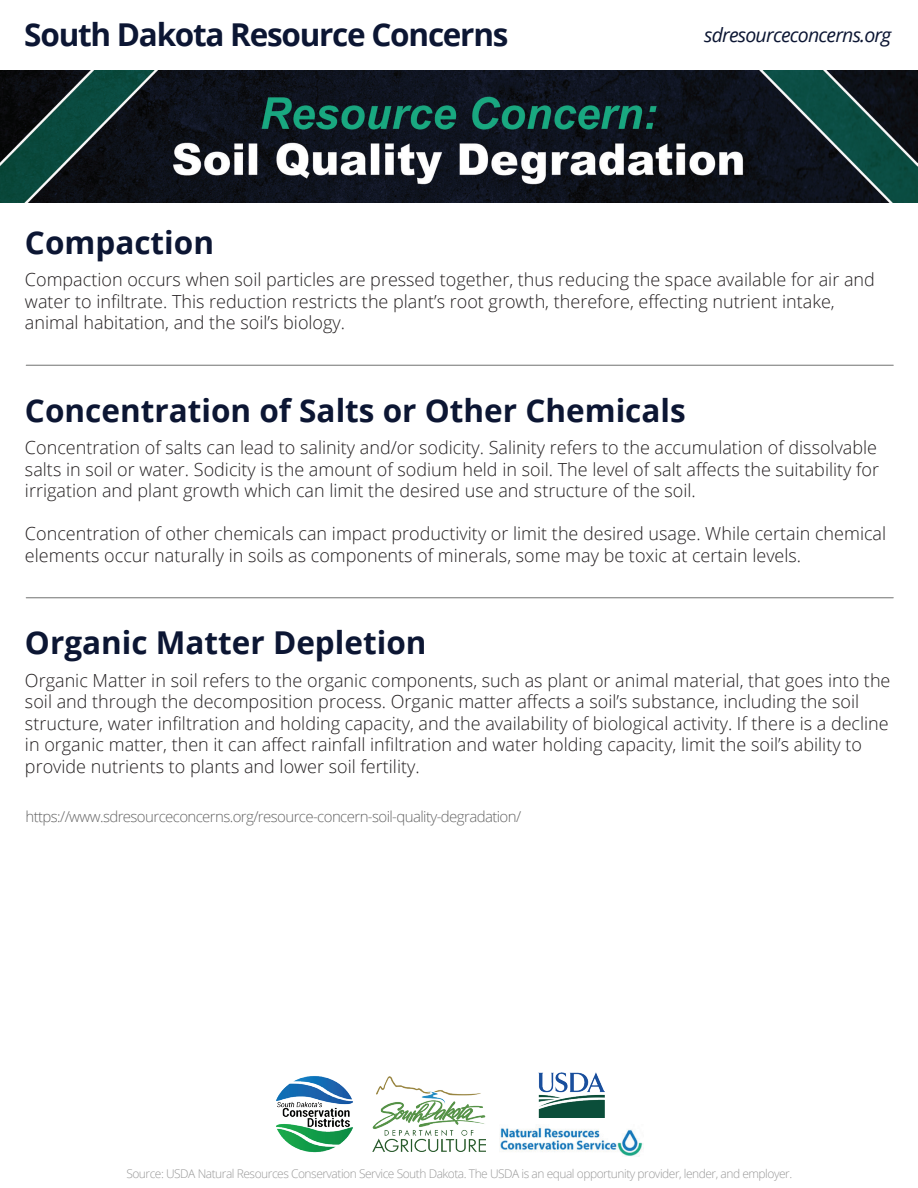
<style>
.page{position:relative;width:918px;height:1188px;background:#fff}
.page>*{position:absolute;margin:0;border:0;box-sizing:border-box;transform-origin:0 0}
.t1{font:700 31.5px "Open Sans";color:#0c1633}
.t2{font:700 31.5px "Open Sans";letter-spacing:-.04em;color:#0c1633}
.t3{font:italic 19.5px "Open Sans";letter-spacing:-.04em;color:#0c1633}
.t4{font:300 18px/21.6px "Open Sans";color:#231f20}
.t5{font:300 15px "Open Sans";letter-spacing:-.04em;color:#666}
.t6{font:300 12px "Open Sans";letter-spacing:-.04em;color:#999}
</style>
<div class="page">
<img style="left:0;top:71px;width:918px;height:131px">
<hr style="left:26px;top:365px;width:867px;height:1px;background:#808180">
<hr style="left:26px;top:597px;width:867px;height:1px;background:#808180">
<img style="left:372px;top:1077px;width:114px;height:75px">
<img style="left:500px;top:1127px;width:143px;height:29px">
<img style="left:539px;top:1072px;width:66px;height:45px">
<img style="left:276px;top:1076px;width:77px;height:77px">
<h1 class="t2" style="left:24px;top:12px;width:486px">South Dakota Resource Concerns</h1>
<p class="t3" style="left:704px;top:21px;width:189px">sdresourceconcerns.org</p>
<h1 class="t1" style="left:25px;top:220px;width:191px">Compaction</h1>
<p class="t4" style="left:25px;top:268px;width:851px">Compaction occurs when soil particles are pressed together, thus reducing the space available for air and water to infiltrate. This reduction restricts the plant’s root growth, therefore, effecting nutrient intake, animal habitation, and the soil’s biology.</p>
<h1 class="t1" style="left:25px;top:388px;width:662px">Concentration of Salts or Other Chemicals</h1>
<p class="t4" style="left:25px;top:436px;width:856px;text-align:justify">Concentration of salts can lead to salinity and/or sodicity. Salinity refers to the accumulation of dissolvable salts in soil or water. Sodicity is the amount of sodium held in soil. The level of salt affects the suitability for irrigation and plant growth which can limit the desired use and structure of the soil.</p>
<p class="t4" style="left:25px;top:523px;width:863px">Concentration of other chemicals can impact productivity or limit the desired usage. While certain chemical elements occur naturally in soils as components of minerals, some may be toxic at certain levels.</p>
<h1 class="t1" style="left:25px;top:621px;width:403px">Organic Matter Depletion</h1>
<p class="t4" style="left:25px;top:669px;width:867px">Organic Matter in soil refers to the organic components, such as plant or animal material, that goes into the soil and through the decomposition process. Organic matter affects a soil’s substance, including the soil structure, water infiltration and holding capacity, and the availability of biological activity. If there is a decline in organic matter, then it can affect rainfall infiltration and water holding capacity, limit the soil’s ability to provide nutrients to plants and lower soil fertility.</p>
<p class="t5" style="left:26px;top:807px;width:497px">https://www.sdresourceconcerns.org/resource-concern-soil-quality-degradation/</p>
<p class="t6" style="left:126px;top:1165px;width:667px">Source: USDA Natural Resources Conservation Service South Dakota. The USDA is an equal opportunity provider, lender, and employer.</p>
</div>
